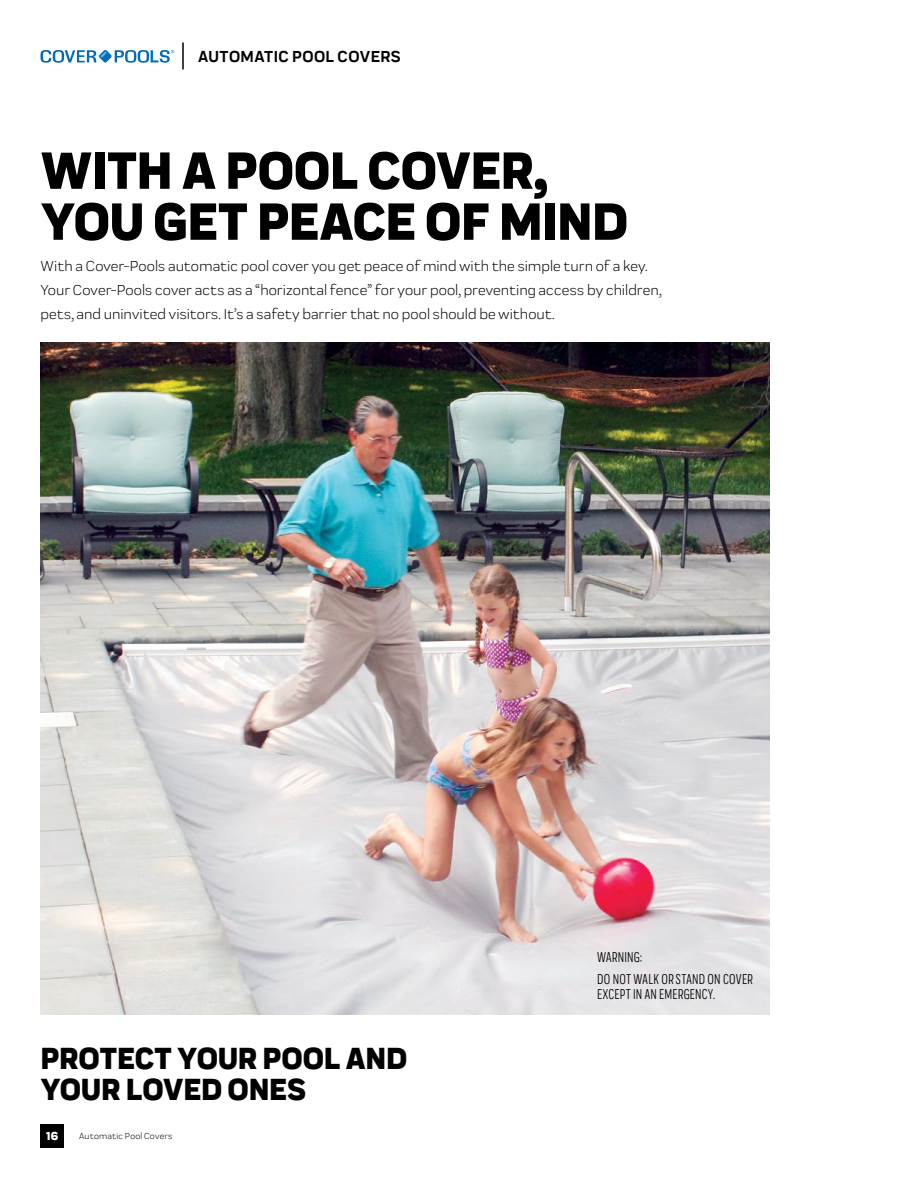
<style>
.page{position:relative;width:918px;height:1188px;background:#fff}
.page>*{position:absolute;margin:0;border:0;box-sizing:border-box;transform-origin:0 0}
.t1{font:800 54px/51px "Praktika";letter-spacing:-.01em;color:#000}
.t2{font:800 31.5px/31.5px "Praktika";color:#000}
.t3{font:700 16.5px "Praktika";letter-spacing:.03em;color:#000}
.t4{font:15px/24px "Praktika";color:#000}
.t5{font:condensed 15px/21.8px "Praktika";letter-spacing:.02em;color:#000}
.t6{font:800 12px "Praktika";color:#fff}
.t7{font:9px "Praktika";letter-spacing:.02em;color:#000}
</style>
<div class="page">
<img style="left:41px;top:343px;width:729px;height:671px">
<div style="left:40px;top:1124px;width:24px;height:24px;background:#000"></div>
<hr style="left:182px;top:42px;width:2px;height:27px;background:#000">
<svg style="left:41px;top:50px;width:133px;height:13px"></svg>
<p class="t3" style="left:198px;top:43px;width:66px">AUTOMATIC</p>
<p class="t3" style="left:292px;top:43px;width:108px">POOL COVERS</p>
<h1 class="t1" style="left:40px;top:140px;width:589px">WITH A POOL COVER,<br>YOU GET PEACE OF MIND</h1>
<p class="t4" style="left:40px;top:253px;width:622px">With a Cover-Pools automatic pool cover you get peace of mind with the simple turn of a key.<br>Your Cover-Pools cover acts as a “horizontal fence” for your pool, preventing access by children, pets, and uninvited visitors. It’s a safety barrier that no pool should be without.</p>
<h2 class="t2" style="left:40px;top:1039px;width:368px">PROTECT YOUR POOL AND<br>YOUR LOVED ONES</h2>
<p class="t6" style="left:46px;top:1126px;width:14px">16</p>
<p class="t7" style="left:79px;top:1129px;width:95px">Automatic Pool Covers</p>
<p class="t5" style="left:597px;top:945px;width:157px">WARNING:<br>DO NOT WALK OR STAND ON COVER</p>
<p class="t5" style="left:597px;top:982px;width:119px">EXCEPT IN AN EMERGENCY.</p>
</div>
